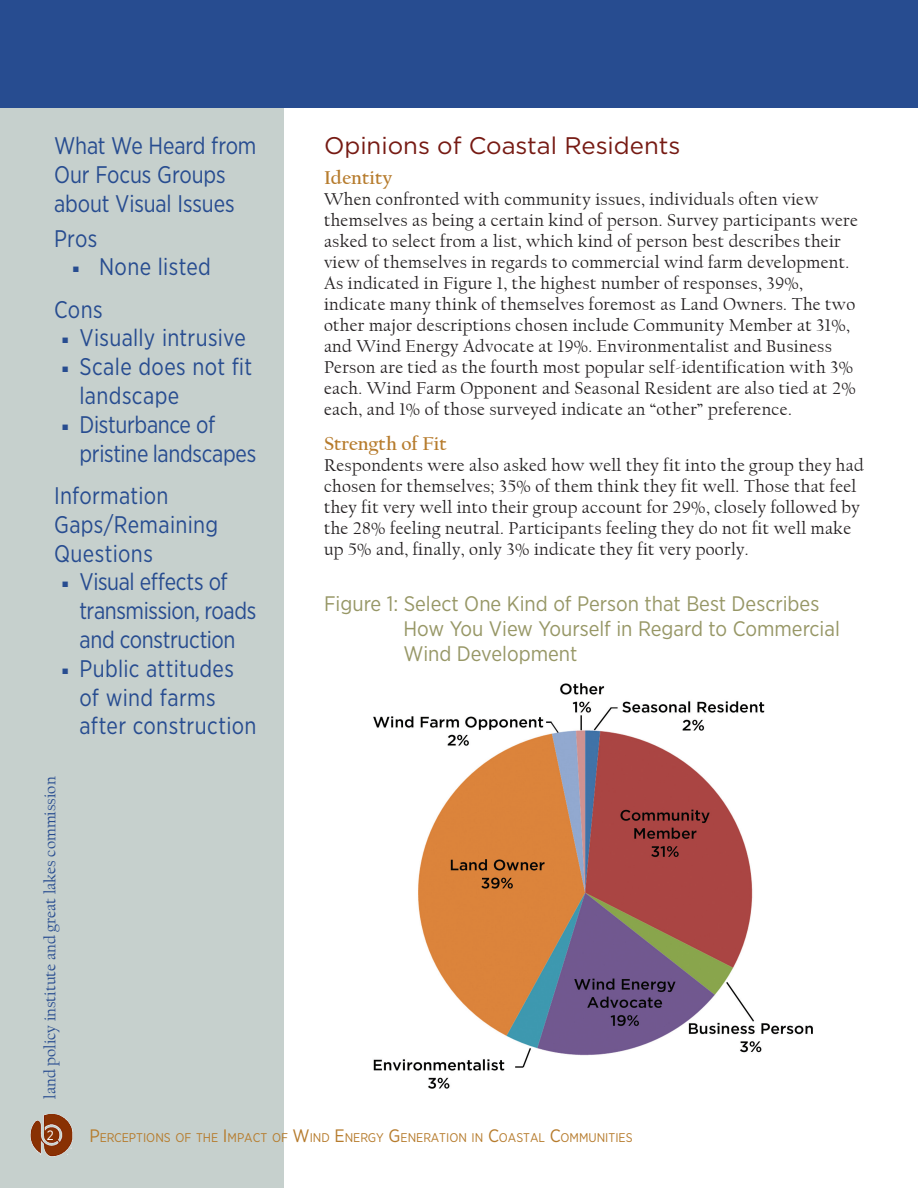
<style>
.page{position:relative;width:918px;height:1188px;background:#fff}
.page>*{position:absolute;margin:0;border:0;box-sizing:border-box;transform-origin:0 0}
.t1{font:24px/28.8px "Gotham Narrow";color:#274c90;scale:.93 1}
.t2{font:24px "Gotham";color:#761a13}
.t3{font:24px/28.8px "Gotham Narrow";letter-spacing:.02em;color:#274c90;scale:.93 1}
.t4{font:21px/25.2px "Gotham Narrow";color:#979766}
.t5{font:700 19.5px "Californian FB";color:#b67b2c}
.t6{font:18px/21px "Californian FB";letter-spacing:.02em;color:#231f20}
.t7{font:16.5px "Californian FB";color:#274c90}
.t8{font:13.5px "Gotham Narrow";color:#fff}
.t9{font:12.6px "Gotham Narrow";color:#b67b2c}
.s1{font-family:"Garamond Premr Pro"}
.s2{font-size:18px}
</style>
<div class="page">
<div style="left:0;top:108px;width:284px;height:1080px;background:#c6d0cd"></div>
<img style="left:30px;top:1114px;width:43px;height:43px">
<div style="left:0;top:0;width:918px;height:108px;background:#274c90"></div>
<img style="left:373px;top:683px;width:440px;height:406px">
<p class="t1" style="left:54px;top:131px;width:219px">What We Heard from<br>Our Focus Groups about Visual Issues</p>
<p class="t1" style="left:54px;top:223px;width:48px">Pros</p>
<p class="t1" style="left:72px;top:252px;width:151px"><span class="s1">■</span> None listed</p>
<p class="t1" style="left:54px;top:294px;width:54px">Cons</p>
<p class="t1" style="left:62px;top:323px;width:200px"><span class="s1">■</span> Visually intrusive</p>
<p class="t3" style="left:80px;top:352px;width:187px;text-indent:-18px"><span class="s1">■</span> Scale does not fit landscape</p>
<p class="t1" style="left:80px;top:410px;width:192px;text-indent:-18px"><span class="s1">■</span> Disturbance of pristine landscapes</p>
<p class="t1" style="left:54px;top:481px;width:178px">Information<br>Gaps/Remaining<br>Questions</p>
<p class="t1" style="left:80px;top:567px;width:192px;text-indent:-18px"><span class="s1">■</span> Visual effects of transmission, roads and construction</p>
<p class="t1" style="left:80px;top:653px;width:192px;text-indent:-18px"><span class="s1">■</span> Public attitudes of wind farms after construction</p>
<p class="t7" style="left:41px;top:1099px;width:323px;rotate:-90deg">land policy institute and great lakes commission</p>
<p class="t2" style="left:324px;top:130px;width:358px">Opinions of Coastal Residents</p>
<p class="t5" style="left:324px;top:167px;width:70px">Identity</p>
<p class="t6" style="left:324px;top:189px;width:535px">When confronted with community issues, individuals often view themselves as being a certain kind of person. Survey participants were asked to select from a list, which kind of person best describes their view of themselves in regards to commercial wind farm development.<br>As indicated in Figure 1, the highest number of responses, 39%, indicate many think of themselves foremost as Land Owners. The two other major descriptions chosen include Community Member at 31%, and Wind Energy Advocate at 19%. Environmentalist and Business Person are tied as the fourth most popular self-identification with 3% each. Wind Farm Opponent and Seasonal Resident are also tied at 2% each, and 1% of those surveyed indicate an “other” preference.</p>
<p class="t5" style="left:324px;top:432px;width:124px">Strength of Fit</p>
<p class="t6" style="left:324px;top:454px;width:541px">Respondents were also asked how well they fit into the group they had chosen for themselves; 35% of them think they fit well. Those that feel they fit very well into their group account for 29%, closely followed by the 28% feeling neutral. Participants feeling they do not fit well make up 5% and, finally, only 3% indicate they fit very poorly.</p>
<p class="t4" style="left:324px;top:590px;width:497px">Figure 1: Select One Kind of Person that Best Describes</p>
<p class="t4" style="left:404px;top:615px;width:438px">How You View Yourself in Regard to Commercial<br>Wind Development</p>
<p class="t8" style="left:47px;top:1127px;width:9px">2</p>
<p class="t9" style="left:89px;top:1129px;width:545px"><span class="s2">P</span>ERCEPTIONS OF THE <span class="s2">I</span> MPACT OF <span class="s2">W</span>IND <span class="s2">E</span>NERGY <span class="s2">G</span> ENERATION IN <span class="s2">C</span>OASTAL <span class="s2">C</span>OMMUNITIES</p>
</div>
